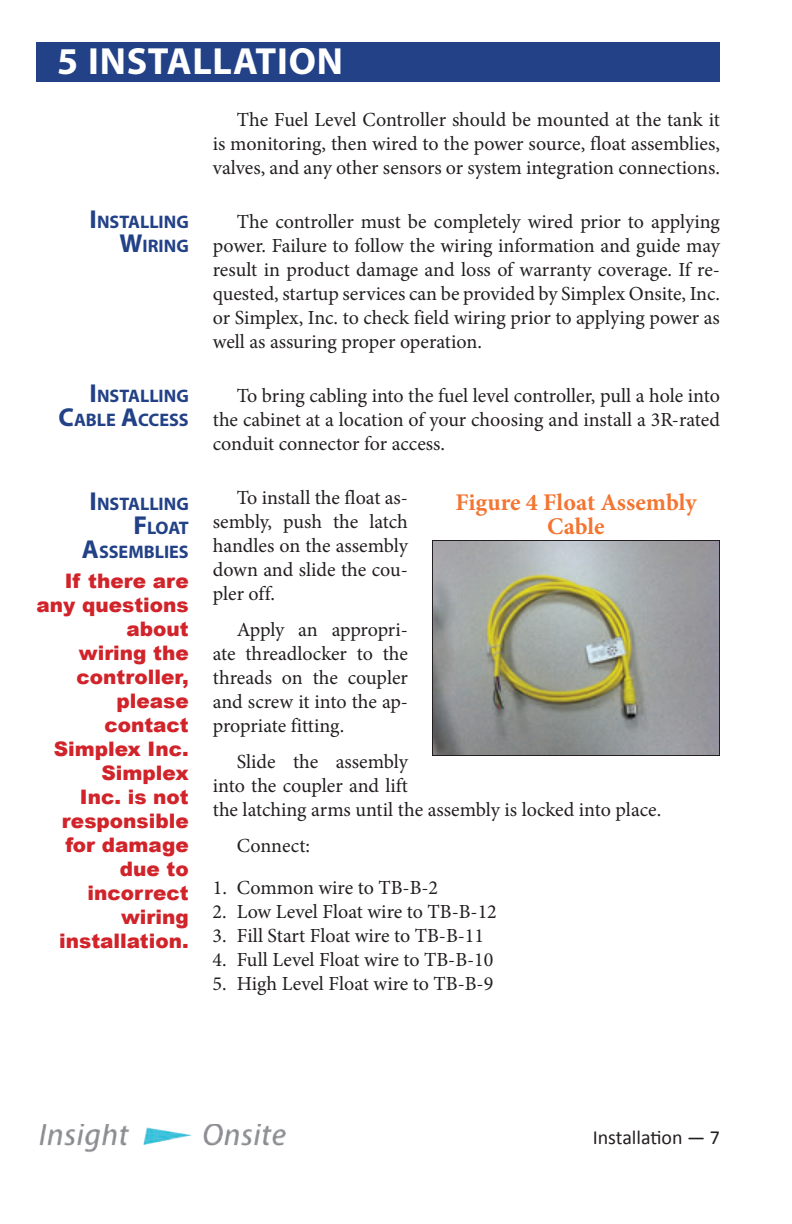
<style>
.page{position:relative;width:792px;height:1224px;background:#fff}
.page>*{position:absolute;margin:0;border:0;box-sizing:border-box;transform-origin:0 0}
.t1{font:700 38px "Myriad Pro";letter-spacing:.02em;color:#fff}
.t2{font:700 24px/24px "Minion Pro";color:#f37531;text-align:center}
.t3{font:20px/24px "Minion Pro";color:#231f20;text-align:justify}
.t4{font:900 20px/24px "Arial";color:#d1232a;text-align:right}
.t5{font:20px "Calibri";color:#231f20}
.t6{font:700 18.2px/24px "Myriad Pro";color:#224187;text-align:right}
.s1{font-size:26px}
</style>
<div class="page">
<img style="left:39px;top:1124px;width:246px;height:28px">
<div style="left:36px;top:42px;width:684px;height:40px;background:#224187"></div>
<img style="left:434px;top:542px;width:284px;height:212px">
<div style="left:432px;top:540px;width:288px;height:216px;border:1px solid #231f20"></div>
<h1 class="t1" style="left:57px;top:36px;width:287px">5 INSTALLATION</h1>
<p class="t3" style="left:213px;top:108px;width:509px;text-indent:24px">The Fuel Level Controller should be mounted at the tank it is monitoring, then wired to the power source, float assemblies, valves, and any other sensors or system integration connections.</p>
<p class="t3" style="left:213px;top:210px;width:509px;text-indent:24px">The controller must be completely wired prior to applying power. Failure to follow the wiring information and guide may result in product damage and loss of warranty coverage. If re&shy;quested, startup services can be provided by Simplex Onsite, Inc. or Simplex, Inc. to check field wiring prior to applying power as well as assuring proper operation.</p>
<p class="t3" style="left:213px;top:384px;width:509px;text-indent:24px">To bring cabling into the fuel level controller, pull a hole into the cabinet at a location of your choosing and install a 3R-rated conduit connector for access.</p>
<p class="t3" style="left:213px;top:486px;width:197px;text-indent:24px">To install the float as&shy;sembly, push the latch handles on the assembly down and slide the cou&shy;pler off.</p>
<p class="t3" style="left:213px;top:618px;width:197px;text-indent:24px">Apply an appropri&shy;ate threadlocker to the threads on the coupler and screw it into the ap&shy;propriate fitting.</p>
<p class="t3" style="left:213px;top:750px;width:450px;text-align:left;text-indent:24px">Slide the assembly<br>into the coupler and lift<br>the latching arms until the assembly is locked into place.</p>
<p class="t3" style="left:237px;top:834px;width:75px">Connect:</p>
<p class="t3" style="left:213px;top:876px;width:227px">1. Common wire to TB-B-2</p>
<p class="t3" style="left:213px;top:900px;width:286px">2. Low Level Float wire to TB-B-12</p>
<p class="t3" style="left:213px;top:924px;width:273px">3. Fill Start Float wire to TB-B-11</p>
<p class="t3" style="left:213px;top:948px;width:282px">4. Full Level Float wire to TB-B-10</p>
<p class="t3" style="left:213px;top:972px;width:282px">5. High Level Float wire to TB-B-9</p>
<p class="t6" style="left:90px;top:209px;width:101px"><span class="s1">I</span> NSTALLING<br><span class="s1">W</span>IRING</p>
<p class="t6" style="left:59px;top:383px;width:132px;text-align:left;text-indent:31px"><span class="s1">I</span> NSTALLING<br><span class="s1">C</span>ABLE <span class="s1">A</span>CCESS</p>
<p class="t6" style="left:82px;top:491px;width:108px"><span class="s1">I</span> NSTALLING<br><span class="s1">F</span> LOAT<br><span class="s1">A</span>SSEMBLIES</p>
<p class="t2" style="left:455px;top:490px;width:243px">Figure 4 Float Assembly<br>Cable</p>
<p class="t4" style="left:37px;top:568px;width:154px">If there are any questions about<br>wiring the controller, please contact<br>Simplex Inc.<br>Simplex<br>Inc. is not responsible for damage due to incorrect wiring installation.</p>
<p class="t5" style="left:593px;top:1125px;width:129px">Installation — 7</p>
</div>
